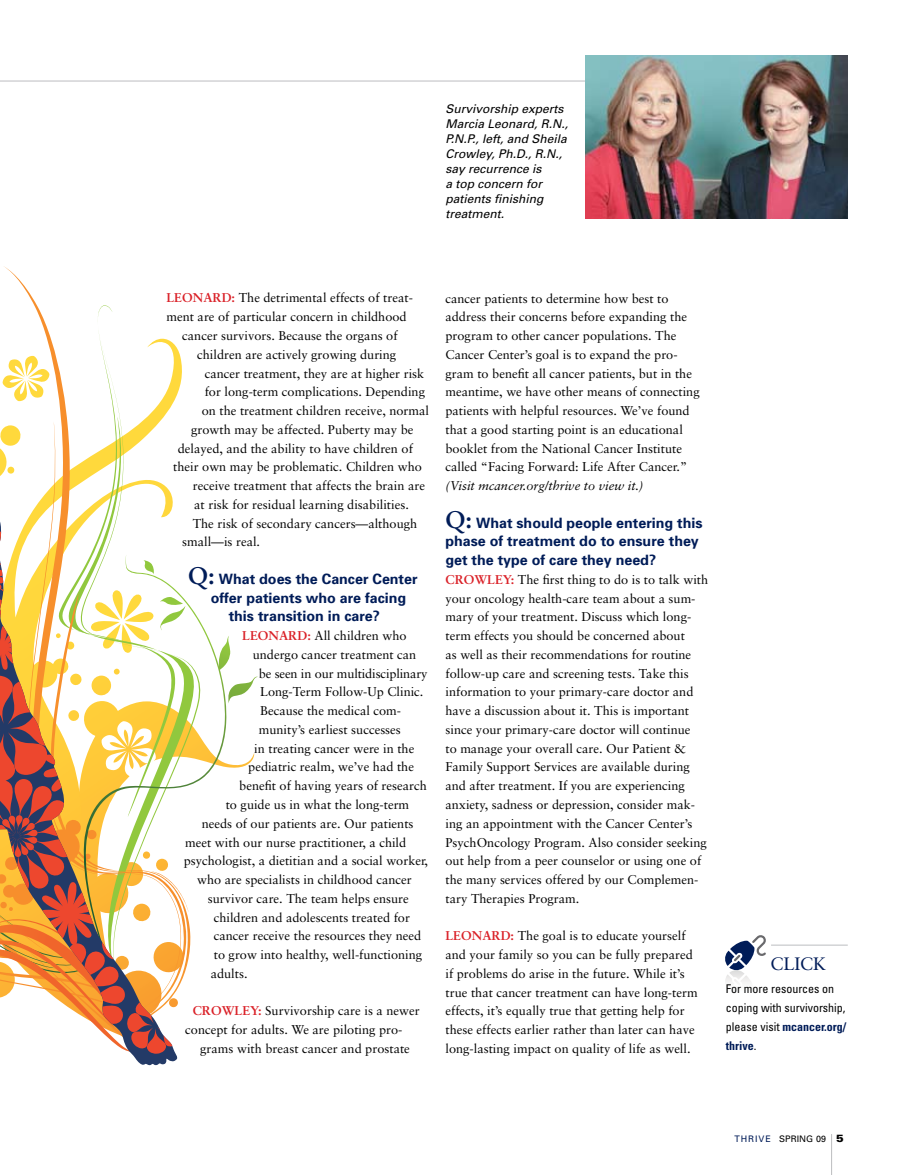
<style>
.page{position:relative;width:918px;height:1175px;background:#fff}
.page>*{position:absolute;margin:0;border:0;box-sizing:border-box;transform-origin:0 0}
.t1{font:18px "Sabon";color:#001c58}
.t2{font:700 14.25px/18.8px "Univers";color:#001c58}
.t3{font:12.75px/18.8px "Sabon";color:#000}
.t4{font:italic 12px/15px "Univers";color:#000}
.t5{font:condensed 12px/18.8px "Univers";color:#000}
.t6{font:9px "Univers";letter-spacing:.05em;color:#000}
.s1{font-weight:700;color:#da2128}
.s2{font-family:"Sabon";font-size:24px}
.s3{font-style:italic}
.s4{font-weight:700;color:#001c58}
.s5{color:#001c58}
.s6{font-weight:900;font-size:10.5px}
</style>
<div class="page">
<svg style="left:228px;top:676px;width:30px;height:27px"></svg>
<svg style="left:228px;top:636px;width:2px;height:25px"></svg>
<svg style="left:203px;top:627px;width:25px;height:151px"></svg>
<svg style="left:0;top:305px;width:203px;height:753px"></svg>
<hr style="left:831px;top:1134px;width:1px;height:40px;background:#bcbdc0">
<hr style="left:0;top:81px;width:848px;height:1px;background:#bcbdc0">
<svg style="left:725px;top:935px;width:41px;height:47px"></svg>
<hr style="left:771px;top:944px;width:77px;height:1px;background:#bcbdc0">
<img style="left:585px;top:56px;width:263px;height:162px">
<p class="t4" style="left:446px;top:101px;width:124px">Survivorship experts<br>Marcia Leonard, R.N.,<br>P.N.P., left, and Sheila<br>Crowley, Ph.D., R.N., say recurrence is<br>a top concern for patients finishing treatment.</p>
<p class="t3" style="left:166px;top:288px;width:248px"><span class="s1">LEONARD:</span> The detrimental effects of treat-</p>
<p class="t3" style="left:166px;top:307px;width:242px">ment are of particular concern in childhood</p>
<p class="t3" style="left:182px;top:326px;width:217px">cancer survivors. Because the organs of</p>
<p class="t3" style="left:197px;top:345px;width:201px">children are actively growing during</p>
<p class="t3" style="left:205px;top:363px;width:221px">cancer treatment, they are at higher risk</p>
<p class="t3" style="left:205px;top:382px;width:222px">for long-term complications. Depending</p>
<p class="t3" style="left:202px;top:401px;width:229px">on the treatment children receive, normal</p>
<p class="t3" style="left:191px;top:420px;width:224px">growth may be affected. Puberty may be</p>
<p class="t3" style="left:178px;top:438px;width:237px">delayed, and the ability to have children of</p>
<p class="t3" style="left:173px;top:457px;width:250px">their own may be problematic. Children who</p>
<p class="t3" style="left:193px;top:476px;width:234px">receive treatment that affects the brain are</p>
<p class="t3" style="left:194px;top:495px;width:216px">at risk for residual learning disabilities.</p>
<p class="t3" style="left:193px;top:513px;width:226px">The risk of secondary cancers—although</p>
<p class="t3" style="left:182px;top:532px;width:79px">small—is real.</p>
<p class="t2" style="left:188px;top:569px;width:231px"><span class="s2">Q:</span> What does the Cancer Center</p>
<p class="t2" style="left:211px;top:587px;width:197px">offer patients who are facing</p>
<p class="t2" style="left:229px;top:606px;width:153px">this transition in care?</p>
<p class="t3" style="left:242px;top:626px;width:166px"><span class="s1">LEONARD:</span> All children who</p>
<p class="t3" style="left:253px;top:645px;width:165px">undergo cancer treatment can</p>
<p class="t3" style="left:259px;top:663px;width:170px">be seen in our multidisciplinary</p>
<p class="t3" style="left:260px;top:682px;width:165px">Long-Term Follow-Up Clinic.</p>
<p class="t3" style="left:260px;top:701px;width:142px">Because the medical com-</p>
<p class="t3" style="left:259px;top:720px;width:144px">munity’s earliest successes</p>
<p class="t3" style="left:254px;top:738px;width:162px">in treating cancer were in the</p>
<p class="t3" style="left:248px;top:757px;width:167px">pediatric realm, we’ve had the</p>
<p class="t3" style="left:239px;top:776px;width:189px">benefit of having years of research</p>
<p class="t3" style="left:226px;top:795px;width:185px">to guide us in what the long-term</p>
<p class="t3" style="left:202px;top:813px;width:213px">needs of our patients are. Our patients</p>
<p class="t3" style="left:185px;top:832px;width:223px">meet with our nurse practitioner, a child</p>
<p class="t3" style="left:184px;top:851px;width:246px">psychologist, a dietitian and a social worker,</p>
<p class="t3" style="left:197px;top:870px;width:216px">who are specialists in childhood cancer</p>
<p class="t3" style="left:208px;top:888px;width:203px">survivor care. The team helps ensure</p>
<p class="t3" style="left:214px;top:907px;width:198px">children and adolescents treated for</p>
<p class="t3" style="left:214px;top:926px;width:209px">cancer receive the resources they need</p>
<p class="t3" style="left:214px;top:945px;width:210px">to grow into healthy, well-functioning</p>
<p class="t3" style="left:211px;top:963px;width:38px">adults.</p>
<p class="t3" style="left:193px;top:1001px;width:228px"><span class="s1">CROWLEY:</span> Survivorship care is a newer</p>
<p class="t3" style="left:185px;top:1020px;width:219px">concept for adults. We are piloting pro-</p>
<p class="t3" style="left:200px;top:1039px;width:211px">grams with breast cancer and prostate</p>
<p class="t3" style="left:446px;top:289px;width:256px">cancer patients to determine how best to address their concerns before expanding the program to other cancer populations. The Cancer Center’s goal is to expand the pro&shy;gram to benefit all cancer patients, but in the meantime, we have other means of connecting patients with helpful resources. We’ve found that a good starting point is an educational booklet from the National Cancer Institute called “Facing Forward: Life After Cancer.” <span class="s3">(Visit mcancer.org/thrive to view it.)</span></p>
<p class="t2" style="left:445px;top:512px;width:259px"><span class="s2">Q:</span> What should people entering this phase of treatment do to ensure they get the type of care they need?</p>
<p class="t3" style="left:446px;top:570px;width:264px"><span class="s1">CROWLEY:</span> The first thing to do is to talk with your oncology health-care team about a sum&shy;mary of your treatment. Discuss which long&shy;term effects you should be concerned about<br>as well as their recommendations for routine follow-up care and screening tests. Take this information to your primary-care doctor and have a discussion about it. This is important since your primary-care doctor will continue<br>to manage your overall care. Our Patient &amp; Family Support Services are available during and after treatment. If you are experiencing anxiety, sadness or depression, consider mak&shy;ing an appointment with the Cancer Center’s PsychOncology Program. Also consider seeking out help from a peer counselor or using one of the many services offered by our Complemen&shy;tary Therapies Program.</p>
<p class="t3" style="left:446px;top:926px;width:254px"><span class="s1">LEONARD:</span> The goal is to educate yourself and your family so you can be fully prepared if problems do arise in the future. While it’s true that cancer treatment can have long-term effects, it’s equally true that getting help for these effects earlier rather than later can have long-lasting impact on quality of life as well.</p>
<p class="t1" style="left:770px;top:953px;width:57px">CLICK</p>
<p class="t5" style="left:726px;top:979px;width:122px">For more resources on coping with survivorship, please visit <span class="s4">mcancer.org/ thrive</span>.</p>
<p class="t6" style="left:735px;top:1133px;width:111px"><span class="s5">THRIVE</span> SPRING 09 <span class="s6">5</span></p>
</div>
